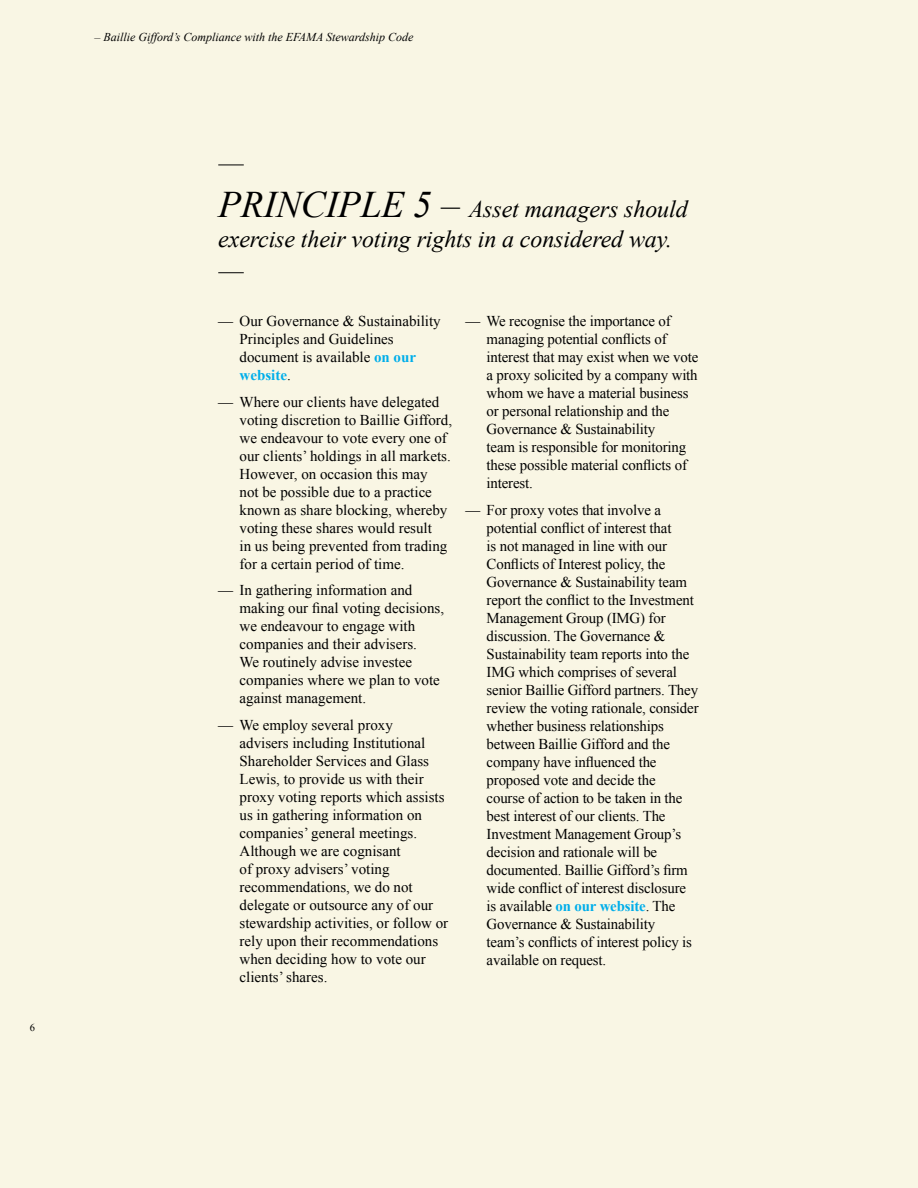
<style>
.page{position:relative;width:918px;height:1188px;background:#f9f6e4}
.page>*{position:absolute;margin:0;border:0;box-sizing:border-box;transform-origin:0 0}
.t1{font:italic 24px/30px "Times New Roman";letter-spacing:-.005em;color:#000}
.t2{font:15px/18px "Times New Roman";letter-spacing:-.01em;color:#000}
.t3{font:italic 12px "Times New Roman";color:#000}
.t4{font:10.5px "Times New Roman";color:#000}
.s1{font-size:37.5px}
.s2{font-weight:700;color:#00aeea}
</style>
<div class="page">
<svg style="left:218px;top:165px;width:26px;height:1px"></svg>
<svg style="left:218px;top:272px;width:26px;height:1px"></svg>
<p class="t4" style="left:30px;top:1020px;width:7px">6</p>
<p class="t3" style="left:94px;top:29px;width:321px">– Baillie Gifford’s Compliance with the EFAMA Stewardship Code</p>
<h1 class="t1" style="left:218px;top:193px;width:471px"><span class="s1">PRINCIPLE 5 –</span> Asset managers should exercise their voting rights in a considered way.</h1>
<p class="t2" style="left:240px;top:312px;width:203px;text-indent:-21px">— Our Governance &amp; Sustainability<br>Principles and Guidelines document is available <span class="s2">on our website</span>.</p>
<p class="t2" style="left:240px;top:392px;width:214px;text-indent:-21px">— Where our clients have delegated voting discretion to Baillie Gifford, we endeavour to vote every one of our clients’ holdings in all markets.<br>However, on occasion this may<br>not be possible due to a practice known as share blocking, whereby voting these shares would result<br>in us being prevented from trading for a certain period of time.</p>
<p class="t2" style="left:240px;top:581px;width:206px;text-indent:-21px">— In gathering information and making our final voting decisions, we endeavour to engage with companies and their advisers.<br>We routinely advise investee companies where we plan to vote against management.</p>
<p class="t2" style="left:240px;top:715px;width:210px;text-indent:-21px">— We employ several proxy<br>advisers including Institutional<br>Shareholder Services and Glass<br>Lewis, to provide us with their proxy voting reports which assists us in gathering information on companies’ general meetings.<br>Although we are cognisant<br>of proxy advisers’ voting recommendations, we do not delegate or outsource any of our stewardship activities, or follow or rely upon their recommendations when deciding how to vote our clients’ shares.</p>
<p class="t2" style="left:487px;top:312px;width:213px;text-indent:-21px">— We recognise the importance of managing potential conflicts of interest that may exist when we vote a proxy solicited by a company with whom we have a material business or personal relationship and the<br>Governance &amp; Sustainability<br>team is responsible for monitoring these possible material conflicts of interest.</p>
<p class="t2" style="left:487px;top:500px;width:213px;text-indent:-21px">— For proxy votes that involve a potential conflict of interest that<br>is not managed in line with our<br>Conflicts of Interest policy, the<br>Governance &amp; Sustainability team report the conflict to the Investment<br>Management Group (IMG) for discussion. The Governance &amp;<br>Sustainability team reports into the<br>IMG which comprises of several senior Baillie Gifford partners. They review the voting rationale, consider whether business relationships between Baillie Gifford and the company have influenced the proposed vote and decide the<br>course of action to be taken in the best interest of our clients. The<br>Investment Management Group’s decision and rationale will be documented. Baillie Gifford’s firm wide conflict of interest disclosure is available <span class="s2">on our website</span>. The<br>Governance &amp; Sustainability<br>team’s conflicts of interest policy is available on request.</p>
</div>
